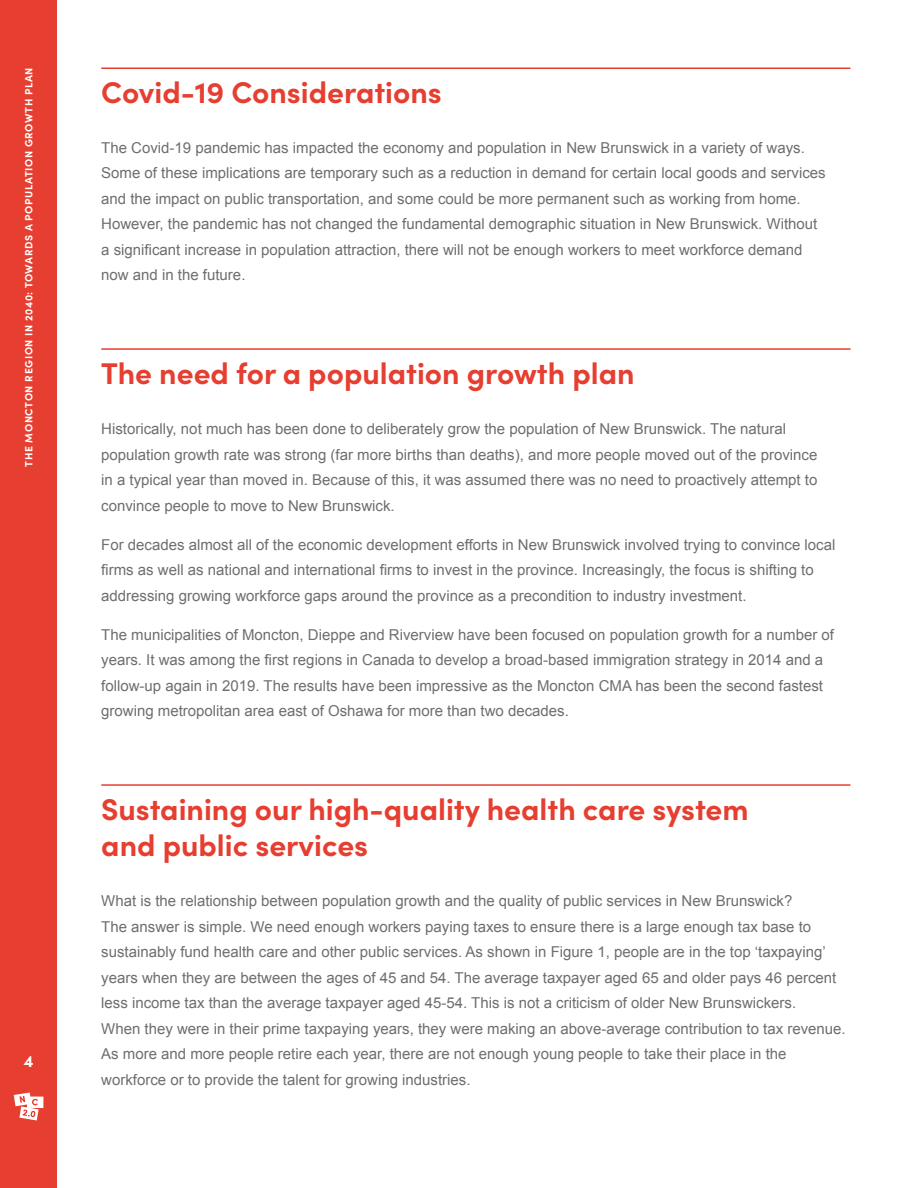
<style>
.page{position:relative;width:918px;height:1188px;background:#fff}
.page>*{position:absolute;margin:0;border:0;box-sizing:border-box;transform-origin:0 0}
.t1{font:700 30px/36px "Sofia Pro";color:#e63e30}
.t2{font:700 16.5px "Sofia Pro";color:#fff}
.t3{font:15px/25.5px "Arial";color:#6d6e71}
.t4{font:700 10.5px "Sofia Pro";letter-spacing:.06em;color:#fff}
</style>
<div class="page">
<div style="left:0;top:0;width:57px;height:1188px;background:#e63e30"></div>
<svg style="left:14px;top:1093px;width:29px;height:28px"></svg>
<hr style="left:101px;top:68px;width:749px;height:1px;background:#e63e30">
<hr style="left:101px;top:348px;width:749px;height:2px;background:#e63e30">
<hr style="left:101px;top:784px;width:749px;height:2px;background:#e63e30">
<p class="t4" style="left:21px;top:467px;width:401px;rotate:-90deg">THE MONCTON REGION IN 2040: TOWARDS A POPULATION GROWTH PLAN</p>
<p class="t2" style="left:24px;top:1048px;width:11px">4</p>
<h1 class="t1" style="left:101px;top:72px;width:342px">Covid-19 Considerations</h1>
<p class="t3" style="left:101px;top:135px;width:726px">The Covid-19 pandemic has impacted the economy and population in New Brunswick in a variety of ways.<br>Some of these implications are temporary such as a reduction in demand for certain local goods and services and the impact on public transportation, and some could be more permanent such as working from home.<br>However, the pandemic has not changed the fundamental demographic situation in New Brunswick. Without a significant increase in population attraction, there will not be enough workers to meet workforce demand now and in the future.</p>
<h1 class="t1" style="left:101px;top:353px;width:535px">The need for a population growth plan</h1>
<p class="t3" style="left:101px;top:416px;width:718px">Historically, not much has been done to deliberately grow the population of New Brunswick. The natural population growth rate was strong (far more births than deaths), and more people moved out of the province in a typical year than moved in. Because of this, it was assumed there was no need to proactively attempt to convince people to move to New Brunswick.</p>
<p class="t3" style="left:101px;top:532px;width:736px">For decades almost all of the economic development efforts in New Brunswick involved trying to convince local firms as well as national and international firms to invest in the province. Increasingly, the focus is shifting to addressing growing workforce gaps around the province as a precondition to industry investment.</p>
<p class="t3" style="left:101px;top:622px;width:734px">The municipalities of Moncton, Dieppe and Riverview have been focused on population growth for a number of years. It was among the first regions in Canada to develop a broad-based immigration strategy in 2014 and a follow-up again in 2019. The results have been impressive as the Moncton CMA has been the second fastest growing metropolitan area east of Oshawa for more than two decades.</p>
<h1 class="t1" style="left:101px;top:789px;width:649px">Sustaining our high-quality health care system and public services</h1>
<p class="t3" style="left:101px;top:888px;width:746px">What is the relationship between population growth and the quality of public services in New Brunswick?<br>The answer is simple. We need enough workers paying taxes to ensure there is a large enough tax base to sustainably fund health care and other public services. As shown in Figure 1, people are in the top ‘taxpaying’ years when they are between the ages of 45 and 54. The average taxpayer aged 65 and older pays 46 percent less income tax than the average taxpayer aged 45-54. This is not a criticism of older New Brunswickers.<br>When they were in their prime taxpaying years, they were making an above-average contribution to tax revenue.<br>As more and more people retire each year, there are not enough young people to take their place in the workforce or to provide the talent for growing industries.</p>
</div>
